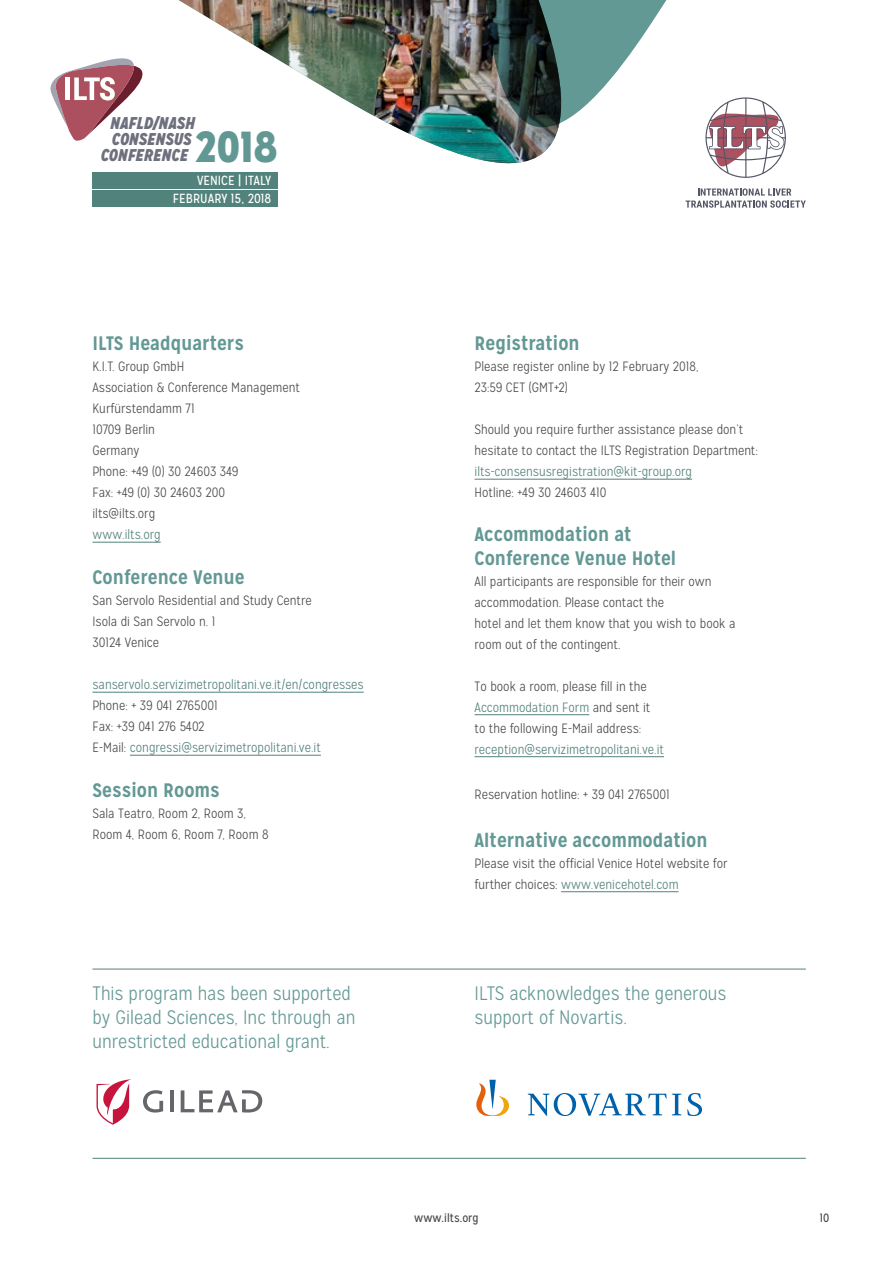
<style>
.page{position:relative;width:893px;height:1263px;background:#fff}
.page>*{position:absolute;margin:0;border:0;box-sizing:border-box;transform-origin:0 0}
.t1{font:900 43.35px "Mission Gothic";color:#629893}
.t2{font:300 19.5px/24px "Mission Gothic";color:#639895}
.t3{font:700 19.5px/24px "Mission Gothic";color:#639895}
.t4{font:italic 900 17.1px/16.2px "Mission Gothic";color:#545667;text-align:center}
.t5{font:300 13.5px/21px "Mission Gothic";color:#4a4a49}
.t6{font:300 13.5px "Mission Gothic";color:#53827b}
.t7{font:13.2px/17.9px "Mission Gothic";color:#fff;text-align:right}
.t8{font:12px "Mission Gothic";color:#4a4a49}
.s1{color:#53827b}
</style>
<div class="page">
<hr style="left:92px;top:542px;width:69px;height:1px;background:#53827b">
<hr style="left:92px;top:692px;width:272px;height:1px;background:#53827b">
<hr style="left:130px;top:755px;width:191px;height:1px;background:#53827b">
<hr style="left:475px;top:479px;width:217px;height:1px;background:#53827b">
<hr style="left:475px;top:714px;width:114px;height:1px;background:#53827b">
<hr style="left:475px;top:756px;width:189px;height:1px;background:#53827b">
<hr style="left:561px;top:891px;width:118px;height:1px;background:#53827b">
<svg style="left:731px;top:101px;width:55px;height:77px"></svg>
<svg style="left:686px;top:188px;width:120px;height:20px"></svg>
<svg style="left:641px;top:0;width:121px;height:175px"></svg>
<svg style="left:50px;top:0;width:591px;height:207px"></svg>
<img style="left:176px;top:0;width:387px;height:185px">
<hr style="left:92px;top:1158px;width:714px;height:1px;background:#53827b">
<hr style="left:92px;top:969px;width:714px;height:1px;background:#53827b">
<svg style="left:476px;top:1080px;width:226px;height:36px"></svg>
<svg style="left:143px;top:1090px;width:20px;height:22px"></svg>
<hr style="left:170px;top:1090px;width:3px;height:22px;background:#64666a">
<svg style="left:181px;top:1090px;width:81px;height:22px"></svg>
<svg style="left:97px;top:1079px;width:34px;height:46px"></svg>
<p class="t4" style="left:101px;top:115px;width:96px">NAFLD/NASH<br>CONSENSUS<br>CONFERENCE</p>
<h1 class="t1" style="left:195px;top:118px;width:84px">2018</h1>
<p class="t7" style="left:173px;top:172px;width:100px">VENICE | ITALY<br>FEBRUARY 15, 2018</p>
<h2 class="t3" style="left:92px;top:331px;width:153px">ILTS Headquarters</h2>
<p class="t5" style="left:92px;top:356px;width:209px">K.I.T. Group GmbH<br>Association &amp; Conference Management<br>Kurfürstendamm 71<br>10709 Berlin<br>Germany<br>Phone: +49 (0) 30 24603 349<br>Fax: +49 (0) 30 24603 200<br>ilts@ilts.org</p>
<p class="t6" style="left:92px;top:527px;width:70px">www.ilts.org</p>
<h2 class="t3" style="left:92px;top:565px;width:154px">Conference Venue</h2>
<p class="t5" style="left:92px;top:590px;width:221px">San Servolo Residential and Study Centre<br>Isola di San Servolo n. 1<br>30124 Venice</p>
<p class="t6" style="left:92px;top:677px;width:273px">sanservolo.servizimetropolitani.ve.it/en/congresses</p>
<p class="t5" style="left:92px;top:695px;width:230px">Phone: + 39 041 2765001<br>Fax: +39 041 276 5402<br>E-Mail: <span class="s1">congressi@servizimetropolitani.ve.it</span></p>
<h2 class="t3" style="left:92px;top:778px;width:129px">Session Rooms</h2>
<p class="t5" style="left:92px;top:803px;width:178px">Sala Teatro, Room 2, Room 3,<br>Room 4, Room 6, Room 7, Room 8</p>
<h2 class="t3" style="left:475px;top:331px;width:107px">Registration</h2>
<p class="t5" style="left:475px;top:356px;width:225px">Please register online by 12 February 2018,<br>23:59 CET (GMT+2)</p>
<p class="t5" style="left:475px;top:419px;width:285px">Should you require further assistance please don’t hesitate to contact the ILTS Registration Department:</p>
<p class="t6" style="left:475px;top:464px;width:219px">ilts-consensusregistration@kit-group.org</p>
<p class="t5" style="left:475px;top:482px;width:133px">Hotline: +49 30 24603 410</p>
<h2 class="t3" style="left:475px;top:522px;width:203px">Accommodation at<br>Conference Venue Hotel</h2>
<p class="t5" style="left:475px;top:571px;width:262px">All participants are responsible for their own accommodation. Please contact the<br>hotel and let them know that you wish to book a room out of the contingent.</p>
<p class="t5" style="left:475px;top:676px;width:177px">To book a room, please fill in the<br><span class="s1">Accommodation Form</span> and sent it to the following E-Mail address:</p>
<p class="t6" style="left:475px;top:741px;width:191px">reception@servizimetropolitani.ve.it</p>
<p class="t5" style="left:475px;top:784px;width:197px">Reservation hotline: + 39 041 2765001</p>
<h2 class="t3" style="left:475px;top:828px;width:234px">Alternative accommodation</h2>
<p class="t5" style="left:475px;top:853px;width:254px">Please visit the official Venice Hotel website for further choices: <span class="s1">www.venicehotel.com</span></p>
<h2 class="t2" style="left:92px;top:981px;width:264px">This program has been supported by Gilead Sciences, Inc through an unrestricted educational grant.</h2>
<h2 class="t2" style="left:475px;top:981px;width:253px">ILTS acknowledges the generous support of Novartis.</h2>
<p class="t8" style="left:414px;top:1210px;width:66px">www.ilts.org</p>
<p class="t8" style="left:820px;top:1210px;width:11px">10</p>
</div>
